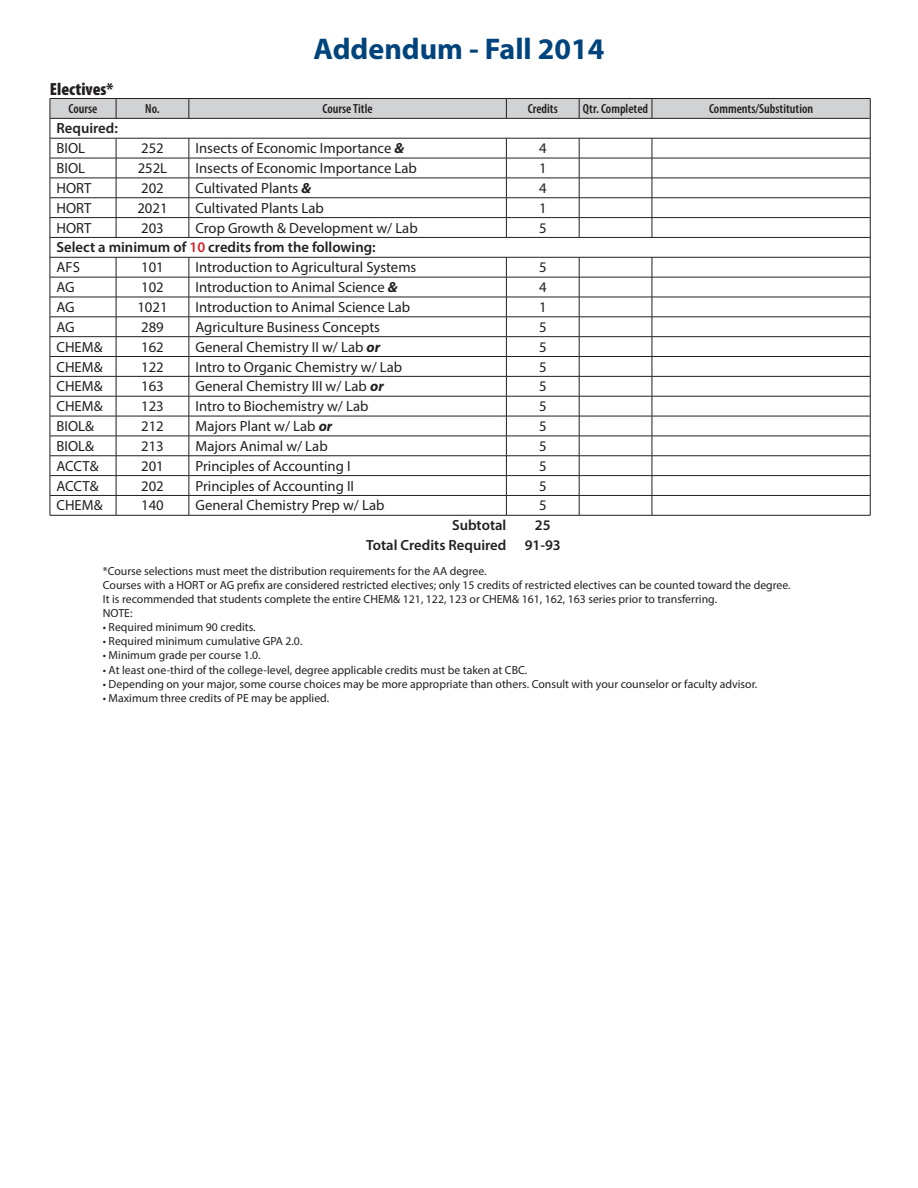
<style>
.page{position:relative;width:918px;height:1188px;background:#fff}
.page>*{position:absolute;margin:0;border:0;box-sizing:border-box;transform-origin:0 0}
.t1{font:700 30px "Myriad Pro";color:#00447b}
.t2{font:900 condensed 17.7px "Myriad Pro";color:#231f20}
.t3{font:14.7px "Myriad Pro";color:#231f20}
.t4{font:600 14.7px/19.8px "Myriad Pro";color:#231f20}
.t5{font:600 condensed 13.2px "Myriad Pro";color:#231f20}
.t6{font:11.7px/14.1px "Myriad Pro";color:#231f20}
.s1{font-weight:400}
.s2{font-weight:700;font-style:italic}
.s3{color:#d1232a}
</style>
<div class="page">
<hr style="left:50px;top:98px;width:66px;height:1px;background:#231f20">
<hr style="left:116px;top:98px;width:73px;height:1px;background:#231f20">
<hr style="left:189px;top:98px;width:317px;height:1px;background:#231f20">
<hr style="left:506px;top:98px;width:73px;height:1px;background:#231f20">
<hr style="left:579px;top:98px;width:73px;height:1px;background:#231f20">
<hr style="left:652px;top:98px;width:218px;height:1px;background:#231f20">
<svg style="left:50px;top:99px;width:821px;height:416px"></svg>
<hr style="left:50px;top:515px;width:66px;height:1px;background:#231f20">
<hr style="left:116px;top:515px;width:73px;height:1px;background:#231f20">
<hr style="left:189px;top:515px;width:317px;height:1px;background:#231f20">
<hr style="left:506px;top:515px;width:73px;height:1px;background:#231f20">
<hr style="left:579px;top:515px;width:73px;height:1px;background:#231f20">
<hr style="left:652px;top:515px;width:218px;height:1px;background:#231f20">
<h1 class="t1" style="left:313px;top:30px;width:293px">Addendum - Fall 2014</h1>
<p class="t2" style="left:50px;top:77px;width:65px">Electives*</p>
<p class="t5" style="left:69px;top:100px;width:30px">Course</p>
<p class="t5" style="left:145px;top:100px;width:16px">No.</p>
<p class="t5" style="left:323px;top:100px;width:52px">Course Title</p>
<p class="t5" style="left:528px;top:100px;width:31px">Credits</p>
<p class="t5" style="left:583px;top:100px;width:67px">Qtr. Completed</p>
<p class="t5" style="left:709px;top:100px;width:106px">Comments/Substitution</p>
<p class="t4" style="left:57px;top:118px;width:63px">Required:<br><span class="s1">BIOL</span></p>
<p class="t3" style="left:141px;top:139px;width:24px">252</p>
<p class="t3" style="left:195px;top:139px;width:210px">Insects of Economic Importance <span class="s2">&amp;</span></p>
<p class="t3" style="left:539px;top:139px;width:9px">4</p>
<p class="t3" style="left:57px;top:159px;width:30px">BIOL</p>
<p class="t3" style="left:138px;top:159px;width:31px">252L</p>
<p class="t3" style="left:195px;top:159px;width:223px">Insects of Economic Importance Lab</p>
<p class="t3" style="left:539px;top:159px;width:9px">1</p>
<p class="t3" style="left:57px;top:179px;width:37px">HORT</p>
<p class="t3" style="left:141px;top:179px;width:24px">202</p>
<p class="t3" style="left:195px;top:179px;width:117px">Cultivated Plants <span class="s2">&amp;</span></p>
<p class="t3" style="left:539px;top:179px;width:9px">4</p>
<p class="t3" style="left:57px;top:199px;width:37px">HORT</p>
<p class="t3" style="left:137px;top:199px;width:32px">2021</p>
<p class="t3" style="left:195px;top:199px;width:130px">Cultivated Plants Lab</p>
<p class="t3" style="left:539px;top:199px;width:9px">1</p>
<p class="t3" style="left:57px;top:219px;width:37px">HORT</p>
<p class="t3" style="left:141px;top:219px;width:24px">203</p>
<p class="t3" style="left:195px;top:219px;width:224px">Crop Growth &amp; Development w/ Lab</p>
<p class="t3" style="left:539px;top:219px;width:9px">5</p>
<p class="t4" style="left:57px;top:237px;width:321px">Select a minimum of <span class="s3">10</span> credits from the following:<br><span class="s1">AFS</span></p>
<p class="t3" style="left:141px;top:258px;width:24px">101</p>
<p class="t3" style="left:195px;top:258px;width:222px">Introduction to Agricultural Systems</p>
<p class="t3" style="left:539px;top:258px;width:9px">5</p>
<p class="t3" style="left:57px;top:278px;width:20px">AG</p>
<p class="t3" style="left:141px;top:278px;width:24px">102</p>
<p class="t3" style="left:195px;top:278px;width:204px">Introduction to Animal Science <span class="s2">&amp;</span></p>
<p class="t3" style="left:539px;top:278px;width:9px">4</p>
<p class="t3" style="left:57px;top:298px;width:20px">AG</p>
<p class="t3" style="left:137px;top:298px;width:32px">1021</p>
<p class="t3" style="left:195px;top:298px;width:216px">Introduction to Animal Science Lab</p>
<p class="t3" style="left:539px;top:298px;width:9px">1</p>
<p class="t3" style="left:57px;top:318px;width:20px">AG</p>
<p class="t3" style="left:141px;top:318px;width:24px">289</p>
<p class="t3" style="left:195px;top:318px;width:186px">Agriculture Business Concepts</p>
<p class="t3" style="left:539px;top:318px;width:9px">5</p>
<p class="t3" style="left:57px;top:338px;width:48px">CHEM&amp;</p>
<p class="t3" style="left:141px;top:338px;width:24px">162</p>
<p class="t3" style="left:195px;top:338px;width:186px">General Chemistry II w/ Lab <span class="s2">or</span></p>
<p class="t3" style="left:539px;top:338px;width:9px">5</p>
<p class="t3" style="left:57px;top:358px;width:48px">CHEM&amp;</p>
<p class="t3" style="left:141px;top:358px;width:24px">122</p>
<p class="t3" style="left:195px;top:358px;width:208px">Intro to Organic Chemistry w/ Lab</p>
<p class="t3" style="left:539px;top:358px;width:9px">5</p>
<p class="t3" style="left:57px;top:377px;width:48px">CHEM&amp;</p>
<p class="t3" style="left:141px;top:377px;width:24px">163</p>
<p class="t3" style="left:195px;top:377px;width:190px">General Chemistry III w/ Lab <span class="s2">or</span></p>
<p class="t3" style="left:539px;top:377px;width:9px">5</p>
<p class="t3" style="left:57px;top:397px;width:48px">CHEM&amp;</p>
<p class="t3" style="left:141px;top:397px;width:24px">123</p>
<p class="t3" style="left:195px;top:397px;width:175px">Intro to Biochemistry w/ Lab</p>
<p class="t3" style="left:539px;top:397px;width:9px">5</p>
<p class="t3" style="left:57px;top:417px;width:39px">BIOL&amp;</p>
<p class="t3" style="left:141px;top:417px;width:24px">212</p>
<p class="t3" style="left:195px;top:417px;width:138px">Majors Plant w/ Lab <span class="s2">or</span></p>
<p class="t3" style="left:539px;top:417px;width:9px">5</p>
<p class="t3" style="left:57px;top:437px;width:39px">BIOL&amp;</p>
<p class="t3" style="left:141px;top:437px;width:24px">213</p>
<p class="t3" style="left:195px;top:437px;width:134px">Majors Animal w/ Lab</p>
<p class="t3" style="left:539px;top:437px;width:9px">5</p>
<p class="t3" style="left:57px;top:457px;width:44px">ACCT&amp;</p>
<p class="t3" style="left:141px;top:457px;width:24px">201</p>
<p class="t3" style="left:195px;top:457px;width:157px">Principles of Accounting I</p>
<p class="t3" style="left:539px;top:457px;width:9px">5</p>
<p class="t3" style="left:57px;top:477px;width:44px">ACCT&amp;</p>
<p class="t3" style="left:141px;top:477px;width:24px">202</p>
<p class="t3" style="left:195px;top:477px;width:160px">Principles of Accounting II</p>
<p class="t3" style="left:539px;top:477px;width:9px">5</p>
<p class="t3" style="left:57px;top:496px;width:48px">CHEM&amp;</p>
<p class="t3" style="left:141px;top:496px;width:24px">140</p>
<p class="t3" style="left:195px;top:496px;width:190px">General Chemistry Prep w/ Lab</p>
<p class="t3" style="left:539px;top:496px;width:9px">5</p>
<p class="t4" style="left:452px;top:515px;width:56px">Subtotal</p>
<p class="t4" style="left:366px;top:515px;width:196px;text-indent:169px">25<br>Total Credits Required 91-93</p>
<p class="t6" style="left:103px;top:564px;width:689px">*Course selections must meet the distribution requirements for the AA degree.<br>Courses with a HORT or AG prefix are considered restricted electives; only 15 credits of restricted electives can be counted toward the degree.<br>It is recommended that students complete the entire CHEM&amp; 121, 122, 123 or CHEM&amp; 161, 162, 163 series prior to transferring.<br>NOTE:</p>
<p class="t6" style="left:103px;top:620px;width:154px">• Required minimum 90 credits.</p>
<p class="t6" style="left:103px;top:634px;width:201px">• Required minimum cumulative GPA 2.0.</p>
<p class="t6" style="left:103px;top:648px;width:159px">• Minimum grade per course 1.0.</p>
<p class="t6" style="left:103px;top:662px;width:426px">• At least one-third of the college-level, degree applicable credits must be taken at CBC.</p>
<p class="t6" style="left:103px;top:677px;width:656px">• Depending on your major, some course choices may be more appropriate than others. Consult with your counselor or faculty advisor.</p>
<p class="t6" style="left:103px;top:691px;width:228px">• Maximum three credits of PE may be applied.</p>
</div>
